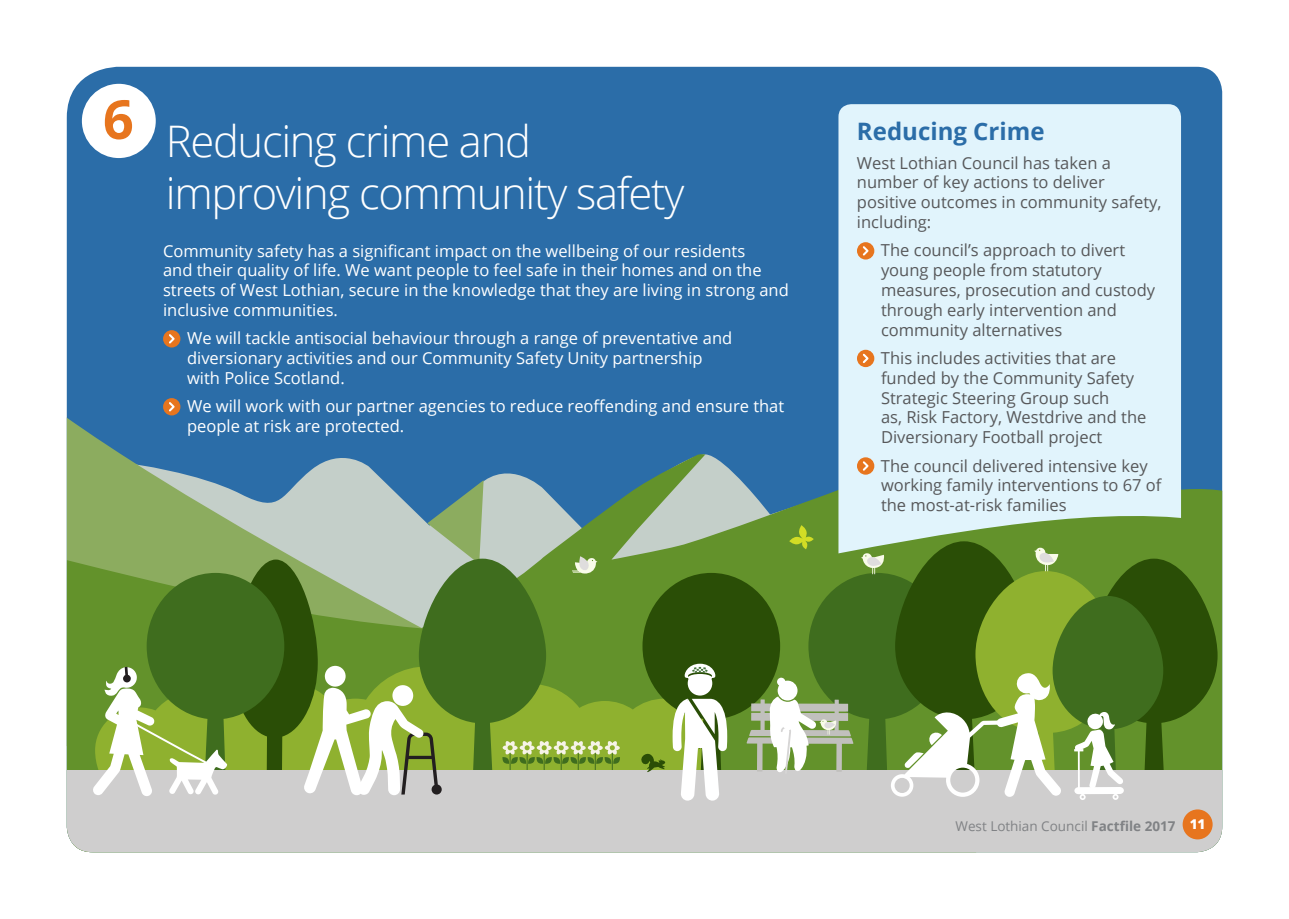
<style>
.page{position:relative;width:1289px;height:919px;background:#fff}
.page>*{position:absolute;margin:0;border:0;box-sizing:border-box;transform-origin:0 0}
.t1{font:700 54px "Open Sans";color:#e7751e}
.t2{font:300 43.5px/52.2px "Open Sans";letter-spacing:-.03em;color:#fff}
.t3{font:700 24px "Open Sans";color:#2b6da8}
.t4{font:16.5px/19.8px "Open Sans";color:#57585a}
.t5{font:16.5px/19.8px "Open Sans";color:#fff}
.t6{font:13.5px "Open Sans";color:#808285}
.t7{font:800 13.5px "Open Sans";color:#fff}
.s1{font-weight:700}
</style>
<div class="page">
<div style="left:67px;top:67px;width:1155px;height:404px;background:#2b6da8"></div>
<div style="left:67px;top:219px;width:609px;height:252px;background:#2b6da8"></div>
<svg style="left:73px;top:443px;width:765px;height:28px;background:#3976a2"></svg>
<svg style="left:67px;top:471px;width:1155px;height:299px;background:#6d9870"></svg>
<svg style="left:620px;top:666px;width:20px;height:104px;background:#7da42d"></svg>
<div style="left:67px;top:770px;width:1155px;height:82px;background:#cfcece"></div>
<svg style="left:92px;top:480px;width:528px;height:316px;background:#82a163"></svg>
<div style="left:392px;top:685px;width:21px;height:21px;background:#fff;border-radius:50%"></div>
<div style="left:838px;top:104px;width:342px;height:488px;background:#e1f4fc;border-radius:13px"></div>
<div style="left:163px;top:330px;width:17px;height:17px;background:#e7751e;border-radius:50%"></div>
<svg style="left:169px;top:334px;width:6px;height:10px"></svg>
<div style="left:163px;top:398px;width:17px;height:17px;background:#e7751e;border-radius:50%"></div>
<svg style="left:169px;top:402px;width:6px;height:10px"></svg>
<div style="left:857px;top:242px;width:17px;height:17px;background:#e7751e;border-radius:50%"></div>
<svg style="left:860px;top:244px;width:9px;height:12px"></svg>
<div style="left:857px;top:350px;width:17px;height:17px;background:#e7751e;border-radius:50%"></div>
<svg style="left:862px;top:353px;width:7px;height:10px"></svg>
<div style="left:857px;top:457px;width:17px;height:17px;background:#e7751e;border-radius:50%"></div>
<svg style="left:860px;top:459px;width:9px;height:12px"></svg>
<svg style="left:826px;top:502px;width:374px;height:23px"></svg>
<div style="left:82px;top:84px;width:74px;height:74px;background:#fff;border-radius:50%"></div>
<div style="left:1182px;top:809px;width:30px;height:30px;background:#e7751e;border-radius:50%"></div>
<svg style="left:640px;top:525px;width:577px;height:275px"></svg>
<p class="t1" style="left:103px;top:81px;width:32px">6</p>
<p class="t2" style="left:166px;top:114px;width:520px">Reducing crime and improving community safety</p>
<p class="t3" style="left:857px;top:115px;width:189px">Reducing Crime</p>
<p class="t4" style="left:857px;top:152px;width:306px">West Lothian Council has taken a number of key actions to deliver positive outcomes in community safety, including:</p>
<p class="t4" style="left:881px;top:240px;width:276px">The council’s approach to divert young people from statutory measures, prosecution and custody through early intervention and community alternatives</p>
<p class="t4" style="left:881px;top:347px;width:267px">This includes activities that are funded by the Community Safety<br>Strategic Steering Group such<br>as, Risk Factory, Westdrive and the<br>Diversionary Football project</p>
<p class="t4" style="left:881px;top:455px;width:282px">The council delivered intensive key working family interventions to 67 of the most-at-risk families</p>
<p class="t5" style="left:163px;top:240px;width:627px">Community safety has a significant impact on the wellbeing of our residents<br>and their quality of life. We want people to feel safe in their homes and on the streets of West Lothian, secure in the knowledge that they are living in strong and inclusive communities.</p>
<p class="t5" style="left:187px;top:328px;width:546px">We will tackle antisocial behaviour through a range of preventative and diversionary activities and our Community Safety Unity partnership with Police Scotland.</p>
<p class="t5" style="left:187px;top:396px;width:598px">We will work with our partner agencies to reduce reoffending and ensure that people at risk are protected.</p>
<p class="t6" style="left:955px;top:817px;width:221px">West Lothian Council <span class="s1">Factfile 2017</span></p>
<p class="t7" style="left:1189px;top:814px;width:17px">11</p>
</div>
